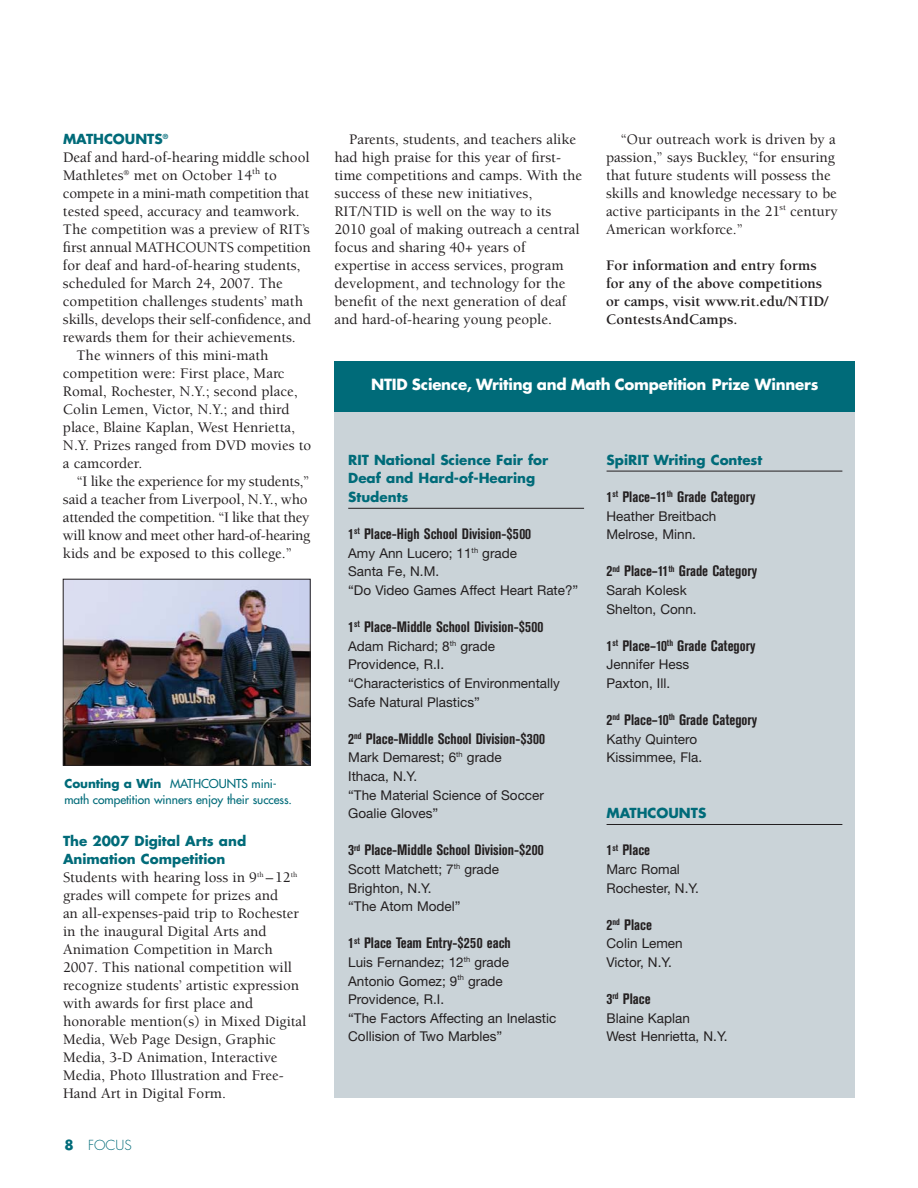
<style>
.page{position:relative;width:918px;height:1188px;background:#fff}
.page>*{position:absolute;margin:0;border:0;box-sizing:border-box;transform-origin:0 0}
.t1{font:500 15px/18px "Berkeley";color:#231f20}
.t2{font:700 condensed 15px "Akzidenz Grotesk BE";color:#231f20}
.t3{font:700 15px/18px "Berkeley";color:#231f20}
.t4{font:500 15px "Berkeley";letter-spacing:-.02em;color:#231f20}
.t5{font:700 15px "Futura";letter-spacing:-.015em;color:#fff}
.t6{font:13.5px/18.6px "Helvetica Neue";color:#231f20}
.t7{font:700 13.5px/18.6px "Futura";color:#006b79}
.t8{font:300 13.5px "Futura";color:#006b79}
.t9{font:12px/16.5px "Futura";letter-spacing:-.005em;color:#006b79}
.s1{font-weight:700}
</style>
<div class="page">
<div style="left:334px;top:411px;width:521px;height:687px;background:#cad3d8"></div>
<div style="left:334px;top:362px;width:521px;height:50px;background:#006b79"></div>
<hr style="left:348px;top:508px;width:236px;height:1px;background:#231f20">
<hr style="left:607px;top:471px;width:235px;height:1px;background:#231f20">
<hr style="left:607px;top:824px;width:235px;height:1px;background:#231f20">
<img style="left:65px;top:581px;width:243px;height:182px">
<div style="left:63px;top:579px;width:247px;height:186px;border:1px solid #231f20"></div>
<p class="t7" style="left:63px;top:131px;width:107px">MATHCOUNTS<sup>®</sup></p>
<p class="t1" style="left:63px;top:150px;width:248px">Deaf and hard-of-hearing middle school</p>
<p class="t1" style="left:63px;top:168px;width:215px">Mathletes<sup>®</sup> met on October 14<sup>th</sup> to</p>
<p class="t1" style="left:63px;top:186px;width:248px">compete in a mini-math competition that</p>
<p class="t1" style="left:63px;top:204px;width:238px">tested speed, accuracy and teamwork.</p>
<p class="t1" style="left:63px;top:222px;width:248px">The competition was a preview of RIT’s</p>
<p class="t1" style="left:63px;top:240px;width:249px">first annual MATHCOUNTS competition</p>
<p class="t1" style="left:63px;top:258px;width:239px">for deaf and hard-of-hearing students,</p>
<p class="t1" style="left:63px;top:276px;width:221px">scheduled for March 24, 2007. The</p>
<p class="t1" style="left:63px;top:294px;width:242px">competition challenges students’ math</p>
<p class="t1" style="left:63px;top:312px;width:250px">skills, develops their self-confidence, and</p>
<p class="t1" style="left:63px;top:330px;width:234px">rewards them for their achievements.</p>
<p class="t1" style="left:76px;top:348px;width:194px">The winners of this mini-math</p>
<p class="t1" style="left:63px;top:366px;width:223px">competition were: First place, Marc</p>
<p class="t1" style="left:63px;top:384px;width:236px">Romal, Rochester, N.Y.; second place,</p>
<p class="t1" style="left:63px;top:402px;width:228px">Colin Lemen, Victor, N.Y.; and third</p>
<p class="t1" style="left:63px;top:420px;width:233px">place, Blaine Kaplan, West Henrietta,</p>
<p class="t1" style="left:63px;top:438px;width:250px">N.Y. Prizes ranged from DVD movies to</p>
<p class="t1" style="left:63px;top:456px;width:81px">a camcorder.</p>
<p class="t1" style="left:76px;top:474px;width:235px">“I like the experience for my students,”</p>
<p class="t1" style="left:63px;top:492px;width:246px">said a teacher from Liverpool, N.Y., who</p>
<p class="t4" style="left:63px;top:511px;width:248px">attended the competition. “I like that they</p>
<p class="t4" style="left:63px;top:529px;width:249px">will know and meet other hard-of-hearing</p>
<p class="t1" style="left:63px;top:546px;width:231px">kids and be exposed to this college.”</p>
<p class="t9" style="left:64px;top:776px;width:229px"><span class="s1">Counting a Win</span> MATHCOUNTS mini&shy;math competition winners enjoy their success.</p>
<p class="t7" style="left:63px;top:833px;width:185px;line-height:18px">The 2007 Digital Arts and<br>Animation Competition</p>
<p class="t1" style="left:63px;top:870px;width:245px">Students with hearing loss in 9<sup>th</sup> –12<sup>th </sup>grades will compete for prizes and<br>an all-expenses-paid trip to Rochester in the inaugural Digital Arts and Animation Competition in March 2007. This national competition will recognize students’ artistic expression with awards for first place and honorable mention(s) in Mixed Digital Media, Web Page Design, Graphic Media, 3-D Animation, Interactive Media, Photo Illustration and Free-Hand Art in Digital Form.</p>
<p class="t8" style="left:64px;top:1139px;width:69px"><span class="s1">8</span> FOCUS</p>
<p class="t1" style="left:334px;top:132px;width:249px;text-indent:15px">Parents, students, and teachers alike had high praise for this year of first&shy;time competitions and camps. With the success of these new initiatives, RIT/NTID is well on the way to its 2010 goal of making outreach a central focus and sharing 40+ years of expertise in access services, program development, and technology for the benefit of the next generation of deaf and hard-of-hearing young people.</p>
<p class="t1" style="left:606px;top:132px;width:233px;text-indent:15px">“Our outreach work is driven by a passion,” says Buckley, “for ensuring that future students will possess the skills and knowledge necessary to be active participants in the 21<sup>st</sup> century American workforce.”</p>
<p class="t3" style="left:606px;top:258px;width:224px">For information and entry forms for any of the above competitions or camps, visit www.rit.edu/NTID/<br>ContestsAndCamps.</p>
<p class="t5" style="left:371px;top:378px;width:449px">NTID Science, Writing and Math Competition Prize Winners</p>
<p class="t7" style="left:348px;top:452px;width:202px">RIT National Science Fair for<br>Deaf and Hard-of-Hearing<br>Students</p>
<p class="t2" style="left:348px;top:529px;width:185px">1<sup>st</sup> Place-High School Division-$500</p>
<p class="t6" style="left:348px;top:545px;width:232px">Amy Ann Lucero; 11<sup>th</sup> grade<br>Santa Fe, N.M.<br>“Do Video Games Affect Heart Rate?”</p>
<p class="t2" style="left:348px;top:622px;width:197px">1<sup>st</sup> Place-Middle School Division-$500</p>
<p class="t6" style="left:348px;top:638px;width:213px">Adam Richard; 8<sup>th</sup> grade<br>Providence, R.I.<br>“Characteristics of Environmentally<br>Safe Natural Plastics”</p>
<p class="t2" style="left:348px;top:733px;width:198px">2<sup>nd</sup> Place-Middle School Division-$300</p>
<p class="t6" style="left:348px;top:750px;width:197px">Mark Demarest; 6<sup>th</sup> grade<br>Ithaca, N.Y.<br>“The Material Science of Soccer<br>Goalie Gloves”</p>
<p class="t2" style="left:348px;top:845px;width:197px">3<sup>rd</sup> Place-Middle School Division-$200</p>
<p class="t6" style="left:348px;top:861px;width:152px">Scott Matchett; 7<sup>th</sup> grade<br>Brighton, N.Y.<br>“The Atom Model”</p>
<p class="t2" style="left:348px;top:938px;width:164px">1<sup>st</sup> Place Team Entry-$250 each</p>
<p class="t6" style="left:348px;top:954px;width:210px">Luis Fernandez; 12<sup>th</sup> grade<br>Antonio Gomez; 9<sup>th</sup> grade<br>Providence, R.I.<br>“The Factors Affecting an Inelastic<br>Collision of Two Marbles”</p>
<p class="t7" style="left:607px;top:452px;width:157px">SpiRIT Writing Contest</p>
<p class="t2" style="left:607px;top:491px;width:150px">1<sup>st</sup> Place–11<sup>th</sup> Grade Category</p>
<p class="t6" style="left:607px;top:508px;width:111px">Heather Breitbach<br>Melrose, Minn.</p>
<p class="t2" style="left:607px;top:566px;width:152px">2<sup>nd</sup> Place–11<sup>th</sup> Grade Category</p>
<p class="t6" style="left:607px;top:582px;width:92px">Sarah Kolesk<br>Shelton, Conn.</p>
<p class="t2" style="left:607px;top:640px;width:150px">1<sup>st</sup> Place–10<sup>th</sup> Grade Category</p>
<p class="t6" style="left:607px;top:657px;width:84px">Jennifer Hess<br>Paxton, Ill.</p>
<p class="t2" style="left:607px;top:715px;width:152px">2<sup>nd</sup> Place–10<sup>th</sup> Grade Category</p>
<p class="t6" style="left:607px;top:731px;width:97px">Kathy Quintero<br>Kissimmee, Fla.</p>
<p class="t7" style="left:607px;top:805px;width:101px">MATHCOUNTS</p>
<p class="t2" style="left:607px;top:845px;width:45px">1<sup>st</sup> Place</p>
<p class="t6" style="left:607px;top:861px;width:94px">Marc Romal<br>Rochester, N.Y.</p>
<p class="t2" style="left:607px;top:919px;width:47px">2<sup>nd</sup> Place</p>
<p class="t6" style="left:607px;top:936px;width:78px">Colin Lemen<br>Victor, N.Y.</p>
<p class="t2" style="left:607px;top:994px;width:46px">3<sup>rd</sup> Place</p>
<p class="t6" style="left:607px;top:1010px;width:123px">Blaine Kaplan<br>West Henrietta, N.Y.</p>
</div>
